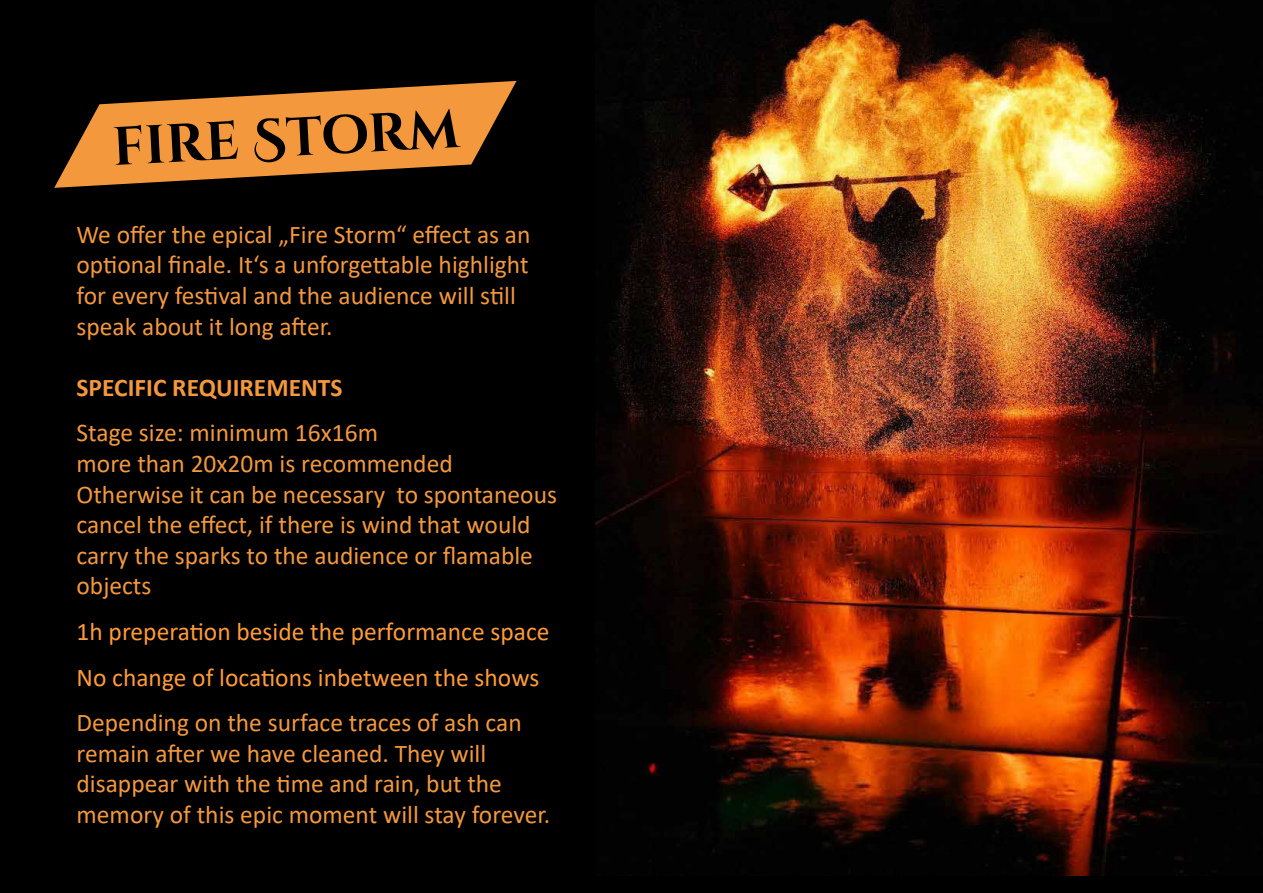
<style>
.page{position:relative;width:1263px;height:893px;background:#fff}
.page>*{position:absolute;margin:0;border:0;box-sizing:border-box;transform-origin:0 0}
.t1{font:700 54px "Cinzel Decorative";color:#000}
.t2{font:25.5px/30.6px "Calibri";color:#f4983d}
.t3{font:25.5px/45.6px "Calibri";color:#ff9b37}
.t4{font:700 25.5px "Calibri";color:#f4983d}
</style>
<div class="page">
<div style="left:3px;top:3px;width:1257px;height:887px;background:#000"></div>
<img style="left:595px;top:0;width:668px;height:876px">
<svg style="left:54px;top:81px;width:462px;height:107px;background:#a66729"></svg>
<h1 class="t1" style="left:111px;top:114px;width:349px;rotate:-3deg">fi re Storm</h1>
<p class="t2" style="left:77px;top:218px;width:455px">We offer the epical „Fire Storm“ effect as an optional finale. It‘s a unforgettable highlight for every festival and the audience will still speak about it long after.</p>
<p class="t4" style="left:77px;top:369px;width:267px">SPECIFIC REQUIREMENTS</p>
<p class="t2" style="left:77px;top:417px;width:482px">Stage size: minimum 16x16m<br>more than 20x20m is recommended Otherwise it can be necessary to spontaneous cancel the effect, if there is wind that would carry the sparks to the audience or flamable objects</p>
<p class="t3" style="left:77px;top:608px;width:474px">1h preperation beside the performance space<br>No change of locations inbetween the shows</p>
<p class="t2" style="left:77px;top:707px;width:475px">Depending on the surface traces of ash can remain after we have cleaned. They will disappear with the time and rain, but the memory of this epic moment will stay forever.</p>
</div>
